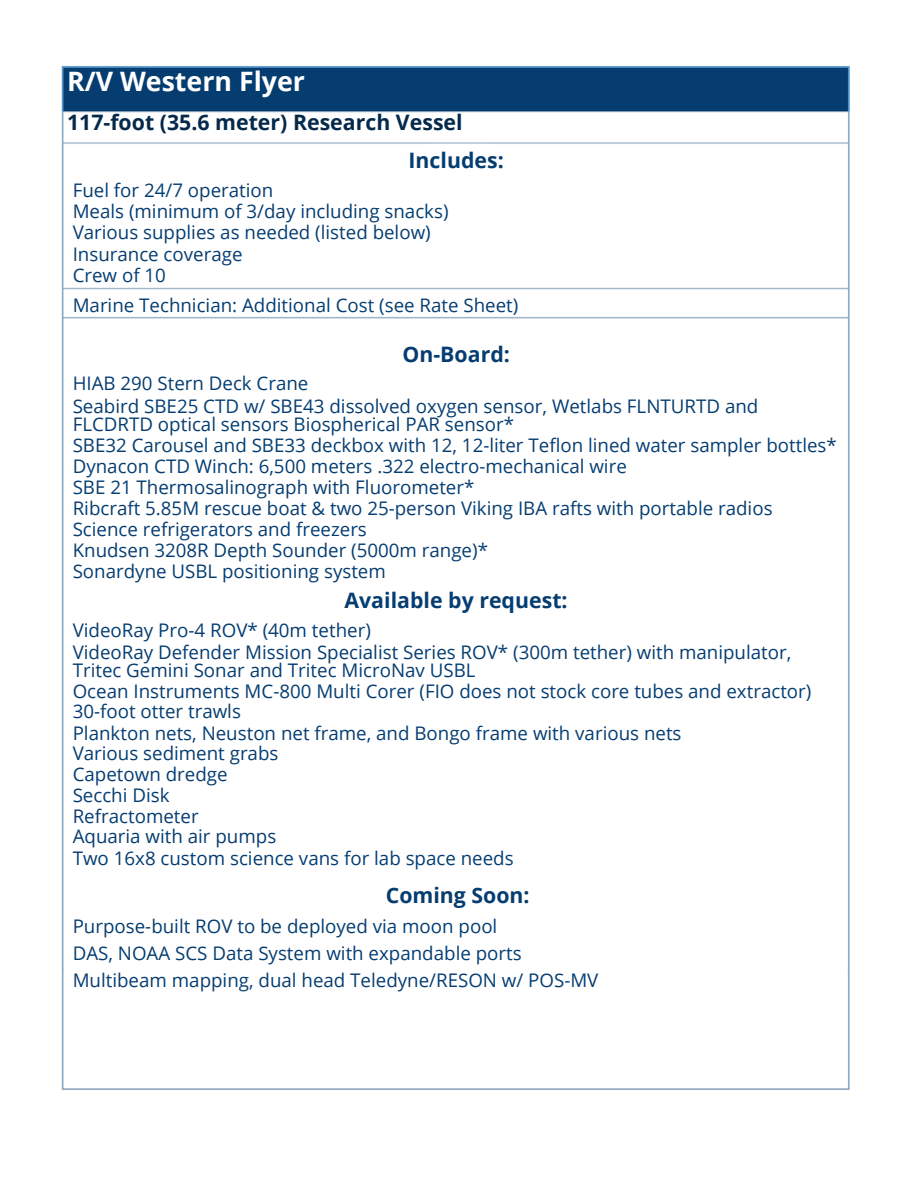
<style>
.page{position:relative;width:918px;height:1188px;background:#fff}
.page>*{position:absolute;margin:0;border:0;box-sizing:border-box;transform-origin:0 0}
.t1{font:700 26.7px "Open Sans";color:#fff}
.t2{font:700 21.3px "Open Sans";color:#063d71}
.t3{font:700 21.3px "Open Sans";color:#04294b}
.t4{font:18.75px/18px "Open Sans";color:#063d71}
</style>
<div class="page">
<img style="left:61px;top:66px;width:789px;height:1024px">
<p class="t1" style="left:67px;top:63px;width:239px">R/V Western Flyer</p>
<p class="t3" style="left:67px;top:108px;width:397px">117-foot (35.6 meter) Research Vessel</p>
<p class="t2" style="left:409px;top:145px;width:97px">Includes:</p>
<p class="t4" style="left:73px;top:181px;width:202px">Fuel for 24/7 operation</p>
<p class="t4" style="left:73px;top:202px;width:377px">Meals (minimum of 3/day including snacks)</p>
<p class="t4" style="left:73px;top:223px;width:360px">Various supplies as needed (listed below)</p>
<p class="t4" style="left:73px;top:244px;width:171px">Insurance coverage</p>
<p class="t4" style="left:73px;top:265px;width:95px">Crew of 10</p>
<p class="t4" style="left:73px;top:295px;width:447px">Marine Technician: Additional Cost (see Rate Sheet)</p>
<p class="t2" style="left:402px;top:339px;width:109px">On-Board:</p>
<p class="t4" style="left:73px;top:373px;width:237px">HIAB 290 Stern Deck Crane</p>
<p class="t4" style="left:73px;top:396px;width:687px">Seabird SBE25 CTD w/ SBE43 dissolved oxygen sensor, Wetlabs FLNTURTD and</p>
<p class="t4" style="left:73px;top:414px;width:443px">FLCDRTD optical sensors Biospherical PAR sensor*</p>
<p class="t4" style="left:73px;top:435px;width:766px">SBE32 Carousel and SBE33 deckbox with 12, 12-liter Teflon lined water sampler bottles*</p>
<p class="t4" style="left:73px;top:456px;width:556px">Dynacon CTD Winch: 6,500 meters .322 electro-mechanical wire</p>
<p class="t4" style="left:73px;top:477px;width:403px">SBE 21 Thermosalinograph with Fluorometer*</p>
<p class="t4" style="left:73px;top:498px;width:701px">Ribcraft 5.85M rescue boat &amp; two 25-person Viking IBA rafts with portable radios</p>
<p class="t4" style="left:73px;top:519px;width:296px">Science refrigerators and freezers</p>
<p class="t4" style="left:73px;top:540px;width:417px">Knudsen 3208R Depth Sounder (5000m range)*</p>
<p class="t4" style="left:73px;top:561px;width:315px">Sonardyne USBL positioning system</p>
<p class="t2" style="left:344px;top:585px;width:225px">Available by request:</p>
<p class="t4" style="left:73px;top:642px;width:720px">VideoRay Defender Mission Specialist Series ROV* (300m tether) with manipulator,<br>Tritec Gemini Sonar and Tritec MicroNav USBL</p>
<p class="t4" style="left:73px;top:682px;width:740px">Ocean Instruments MC-800 Multi Corer (FIO does not stock core tubes and extractor)</p>
<p class="t4" style="left:73px;top:702px;width:170px">30-foot otter trawls</p>
<p class="t4" style="left:73px;top:723px;width:610px">Plankton nets, Neuston net frame, and Bongo frame with various nets</p>
<p class="t4" style="left:73px;top:744px;width:207px">Various sediment grabs</p>
<p class="t4" style="left:73px;top:765px;width:156px">Capetown dredge</p>
<p class="t4" style="left:73px;top:785px;width:98px">Secchi Disk</p>
<p class="t4" style="left:73px;top:807px;width:127px">Refractometer</p>
<p class="t4" style="left:73px;top:827px;width:205px">Aquaria with air pumps</p>
<p class="t4" style="left:73px;top:848px;width:442px">Two 16x8 custom science vans for lab space needs</p>
<p class="t2" style="left:386px;top:880px;width:145px">Coming Soon:</p>
<p class="t4" style="left:73px;top:917px;width:426px">Purpose-built ROV to be deployed via moon pool</p>
<p class="t4" style="left:73px;top:944px;width:451px">DAS, NOAA SCS Data System with expandable ports</p>
<p class="t4" style="left:73px;top:971px;width:527px">Multibeam mapping, dual head Teledyne/RESON w/ POS-MV</p>
<p class="t4" style="left:73px;top:620px;width:300px">VideoRay Pro-4 ROV* (40m tether)</p>
</div>
